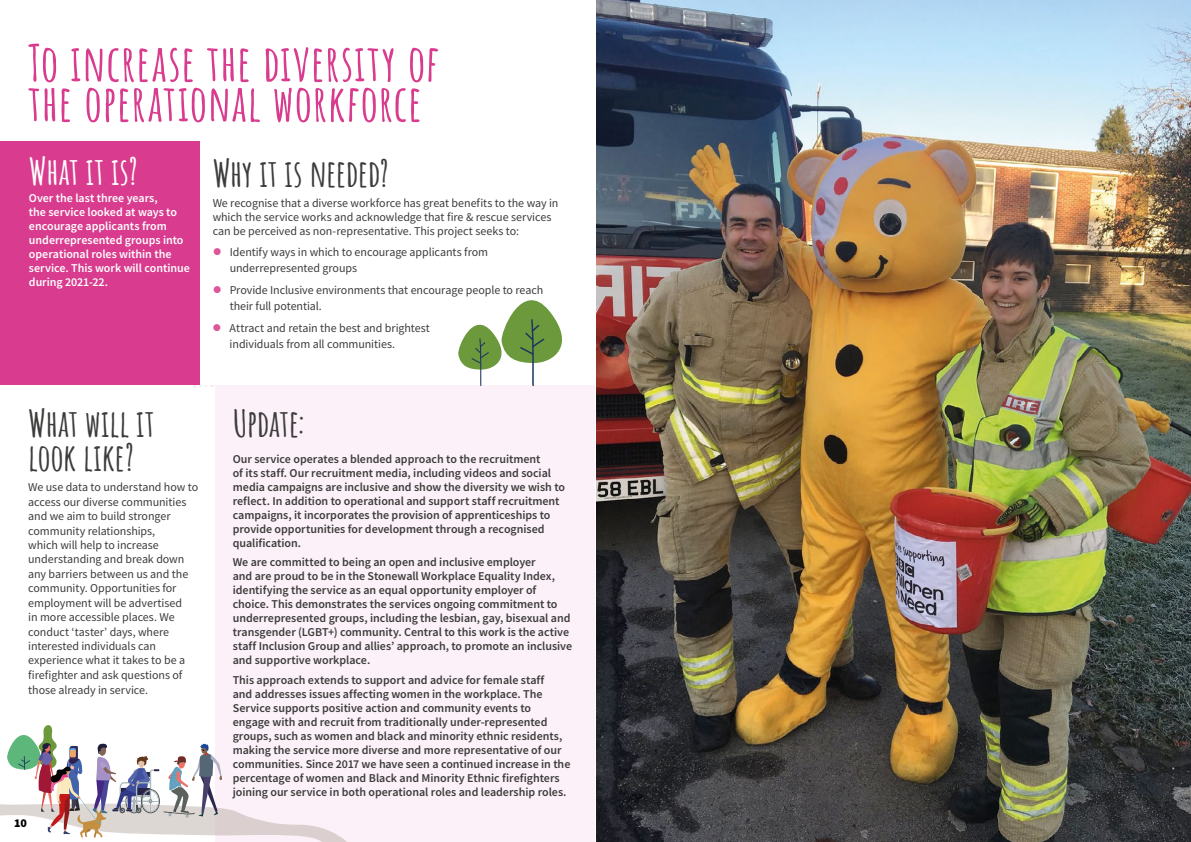
<style>
.page{position:relative;width:1191px;height:842px;background:#fff}
.page>*{position:absolute;margin:0;border:0;box-sizing:border-box;transform-origin:0 0}
.t1{font:700 50px/40px "Amatic SC";letter-spacing:.01em;color:#d93c8e}
.t2{font:700 37px/34px "Amatic SC";letter-spacing:-.01em;color:#3c3c3b}
.t3{font:700 37px "Amatic SC";letter-spacing:.005em;color:#fff}
.t4{font:600 12px/14px "Source Sans Pro";letter-spacing:-.005em;color:#3c3c3b}
.t5{font:12px/14.4px "Source Sans Pro";letter-spacing:-.005em;color:#3c3c3b}
.t6{font:600 12px/14px "Source Sans Pro";letter-spacing:-.005em;color:#fff}
.t7{font:900 12px "Source Sans Pro";color:#000}
</style>
<div class="page">
<div style="left:215px;top:385px;width:380px;height:457px;background:#fcf1f8"></div>
<div style="left:0;top:142px;width:199px;height:243px;background:#d93c8e"></div>
<svg style="left:194px;top:385px;width:19px;height:2px"></svg>
<img style="left:596px;top:0;width:595px;height:842px">
<svg style="left:458px;top:300px;width:104px;height:86px"></svg>
<svg style="left:0;top:725px;width:347px;height:117px"></svg>
<h1 class="t1" style="left:28px;top:40px;width:412px">To increase the diversity of the operational workforce</h1>
<h2 class="t3" style="left:29px;top:143px;width:110px">What it is?</h2>
<p class="t6" style="left:29px;top:191px;width:162px">Over the last three years,<br>the service looked at ways to encourage applicants from underrepresented groups into operational roles within the service. This work will continue during 2021-22.</p>
<h2 class="t2" style="left:213px;top:154px;width:178px">Why it is needed?</h2>
<p class="t5" style="left:213px;top:196px;width:347px;line-height:14px">We recognise that a diverse workforce has great benefits to the way in which the service works and acknowledge that fire &amp; rescue services can be perceived as non-representative. This project seeks to:</p>
<p class="t5" style="left:230px;top:244px;width:260px;line-height:16px">Identify ways in which to encourage applicants from underrepresented groups</p>
<p class="t5" style="left:230px;top:282px;width:315px;line-height:16px">Provide Inclusive environments that encourage people to reach their full potential.</p>
<p class="t5" style="left:230px;top:320px;width:202px;line-height:16px">Attract and retain the best and brightest individuals from all communities.</p>
<h2 class="t2" style="left:28px;top:404px;width:128px">What will it look like?</h2>
<p class="t5" style="left:28px;top:480px;width:171px">We use data to understand how to access our diverse communities and we aim to build stronger community relationships,<br>which will help to increase understanding and break down any barriers between us and the community. Opportunities for employment will be advertised<br>in more accessible places. We conduct ‘taster’ days, where interested individuals can experience what it takes to be a firefighter and ask questions of</p>
<p class="t5" style="left:28px;top:683px;width:121px">those already in service.</p>
<p class="t7" style="left:14px;top:814px;width:14px">10</p>
<h2 class="t2" style="left:233px;top:404px;width:75px">Update:</h2>
<p class="t4" style="left:233px;top:452px;width:334px">Our service operates a blended approach to the recruitment<br>of its staff. Our recruitment media, including videos and social media campaigns are inclusive and show the diversity we wish to reflect. In addition to operational and support staff recruitment campaigns, it incorporates the provision of apprenticeships to provide opportunities for development through a recognised qualification.</p>
<p class="t4" style="left:233px;top:555px;width:341px">We are committed to being an open and inclusive employer<br>and are proud to be in the Stonewall Workplace Equality Index, identifying the service as an equal opportunity employer of choice. This demonstrates the services ongoing commitment to underrepresented groups, including the lesbian, gay, bisexual and transgender (LGBT+) community. Central to this work is the active staff Inclusion Group and allies’ approach, to promote an inclusive and supportive workplace.</p>
<p class="t4" style="left:233px;top:673px;width:339px">This approach extends to support and advice for female staff<br>and addresses issues affecting women in the workplace. The Service supports positive action and community events to engage with and recruit from traditionally under-represented groups, such as women and black and minority ethnic residents, making the service more diverse and more representative of our communities. Since 2017 we have seen a continued increase in the percentage of women and Black and Minority Ethnic firefighters joining our service in both operational roles and leadership roles.</p>
</div>
